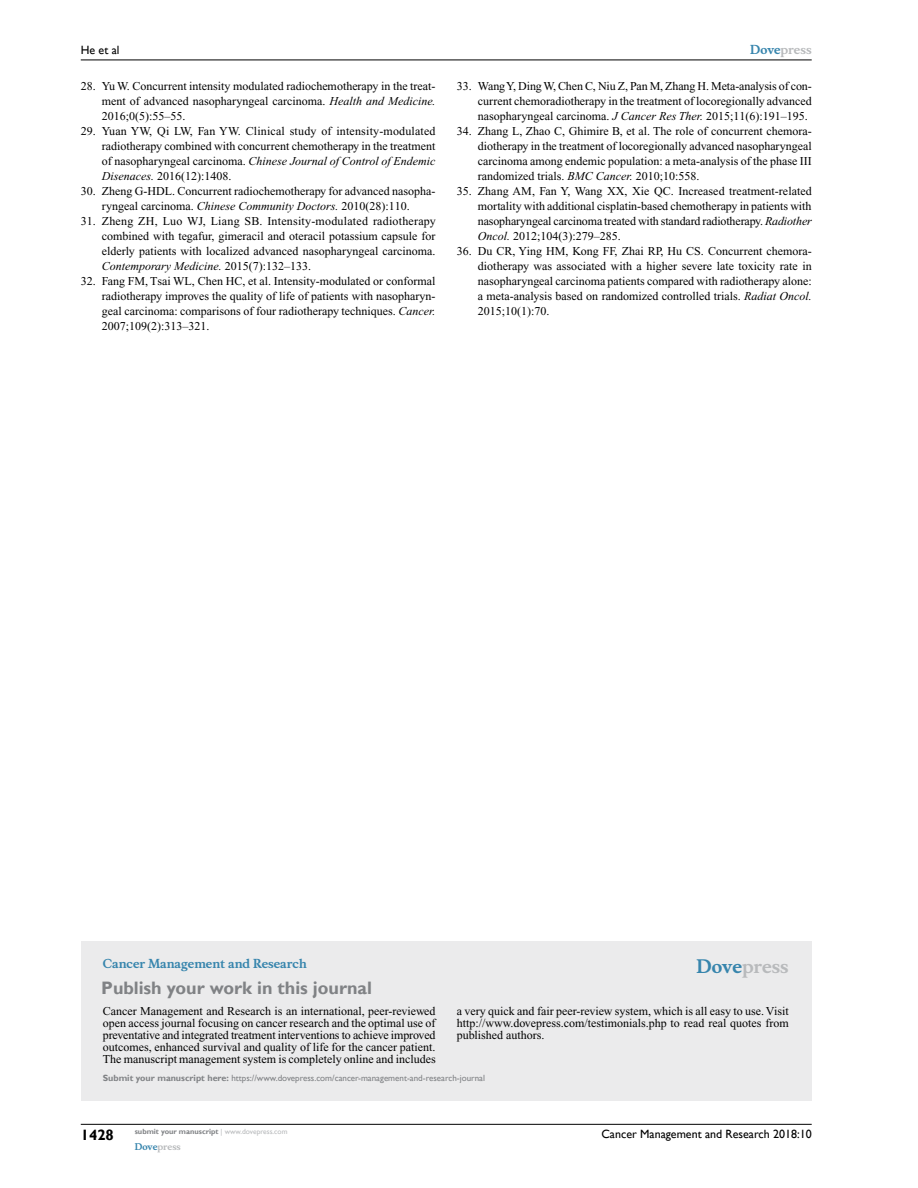
<style>
.page{position:relative;width:918px;height:1188px;background:#fff}
.page>*{position:absolute;margin:0;border:0;box-sizing:border-box;transform-origin:0 0}
.t1{font:700 18px "Gill Sans";color:#808285}
.t2{font:700 18px "Musee";color:#b8babc}
.t3{font:700 15px "Gill Sans";color:#000}
.t4{font:12px/15px "Times New Roman";color:#000;text-align:justify}
.t5{font:12px "Gill Sans";color:#000}
.t6{font:700 12px "Musee";color:#3785ad}
.t7{font:700 12px "Musee";color:#b8babc}
.t8{font:9px "Gill Sans";color:#808285}
.t9{font:700 9px "Musee";color:#b8babc}
.t10{font:700 7.5px "Gill Sans";color:#808285}
.s1{font-style:italic}
.s2{color:#3785ad}
.s3{font-weight:700}
.s4{font-weight:400;color:#b8babc}
</style>
<div class="page">
<div style="left:81px;top:941px;width:731px;height:160px;background:#ebebec"></div>
<hr style="left:81px;top:1124px;width:731px;height:1px;background:#000">
<hr style="left:81px;top:60px;width:731px;height:1px;background:#000">
<p class="t5" style="left:81px;top:43px;width:40px">He et al</p>
<p class="t4" style="left:102px;top:79px;width:335px;text-indent:-21px">28. Yu W. Concurrent intensity modulated radiochemotherapy in the treat&shy;ment of advanced nasopharyngeal carcinoma. <span class="s1">Health and Medicine.<br></span>2016;0(5):55–55.</p>
<p class="t4" style="left:102px;top:124px;width:335px;text-indent:-21px">29. Yuan YW, Qi LW, Fan YW. Clinical study of intensity-modulated radiotherapy combined with concurrent chemotherapy in the treatment of nasopharyngeal carcinoma. <span class="s1">Chinese Journal of Control of Endemic Disenaces.</span> 2016(12):1408.</p>
<p class="t4" style="left:81px;top:184px;width:356px;text-align:center">30. Zheng G-HDL. Concurrent radiochemotherapy for advanced nasopha&shy;ryngeal carcinoma. <span class="s1">Chinese Community Doctors.</span> 2010(28):110.</p>
<p class="t4" style="left:102px;top:214px;width:336px;text-indent:-21px">31. Zheng ZH, Luo WJ, Liang SB. Intensity-modulated radiotherapy combined with tegafur, gimeracil and oteracil potassium capsule for elderly patients with localized advanced nasopharyngeal carcinoma.<br><span class="s1">Contemporary Medicine.</span> 2015(7):132–133.</p>
<p class="t4" style="left:102px;top:274px;width:335px;text-indent:-21px">32. Fang FM, Tsai WL, Chen HC, et al. Intensity-modulated or conformal radiotherapy improves the quality of life of patients with nasopharyn&shy;geal carcinoma: comparisons of four radiotherapy techniques. <span class="s1">Cancer.<br></span>2007;109(2):313–321.</p>
<p class="t7" style="left:750px;top:43px;width:63px"><span class="s2">Dove</span>press</p>
<p class="t4" style="left:478px;top:79px;width:335px;text-indent:-21px">33. Wang Y, Ding W, Chen C, Niu Z, Pan M, Zhang H. Meta-analysis of con&shy;current chemoradiotherapy in the treatment of locoregionally advanced nasopharyngeal carcinoma. <span class="s1">J Cancer Res Ther.</span> 2015;11(6):191–195.</p>
<p class="t4" style="left:478px;top:124px;width:335px;text-indent:-21px">34. Zhang L, Zhao C, Ghimire B, et al. The role of concurrent chemora&shy;diotherapy in the treatment of locoregionally advanced nasopharyngeal carcinoma among endemic population: a meta-analysis of the phase III randomized trials. <span class="s1">BMC Cancer.</span> 2010;10:558.</p>
<p class="t4" style="left:478px;top:184px;width:335px;text-indent:-21px">35. Zhang AM, Fan Y, Wang XX, Xie QC. Increased treatment-related mortality with additional cisplatin-based chemotherapy in patients with nasopharyngeal carcinoma treated with standard radiotherapy. <span class="s1">Radiother Oncol.</span> 2012;104(3):279–285.</p>
<p class="t4" style="left:478px;top:244px;width:335px;text-indent:-21px">36. Du CR, Ying HM, Kong FF, Zhai RP, Hu CS. Concurrent chemora&shy;diotherapy was associated with a higher severe late toxicity rate in nasopharyngeal carcinoma patients compared with radiotherapy alone: a meta-analysis based on randomized controlled trials. <span class="s1">Radiat Oncol.<br></span>2015;10(1):70.</p>
<p class="t6" style="left:103px;top:956px;width:206px">Cancer Management and Research</p>
<h1 class="t1" style="left:101px;top:977px;width:272px">Publish your work in this journal</h1>
<h1 class="t2" style="left:697px;top:955px;width:94px"><span class="s2">Dove</span>press</h1>
<p class="t4" style="left:103px;top:1005px;width:334px;line-height:12px">Cancer Management and Research is an international, peer-reviewed open access journal focusing on cancer research and the optimal use of preventative and integrated treatment interventions to achieve improved outcomes, enhanced survival and quality of life for the cancer patient.<br>The manuscript management system is completely online and includes</p>
<p class="t4" style="left:457px;top:1005px;width:333px;line-height:12px">a very quick and fair peer-review system, which is all easy to use. Visit http://www.dovepress.com/testimonials.php to read real quotes from published authors.</p>
<p class="t8" style="left:103px;top:1072px;width:384px"><span class="s3">Submit your manuscript here:</span> https://www.dovepress.com/cancer-management-and-research-journal</p>
<p class="t3" style="left:81px;top:1126px;width:35px">1428</p>
<p class="t10" style="left:135px;top:1127px;width:154px">submit your manuscript <span class="s4">| www.dovepress.com</span></p>
<p class="t9" style="left:135px;top:1141px;width:48px"><span class="s2">Dove</span>press</p>
<p class="t5" style="left:601px;top:1127px;width:212px">Cancer Management and Research 2018:10</p>
</div>
